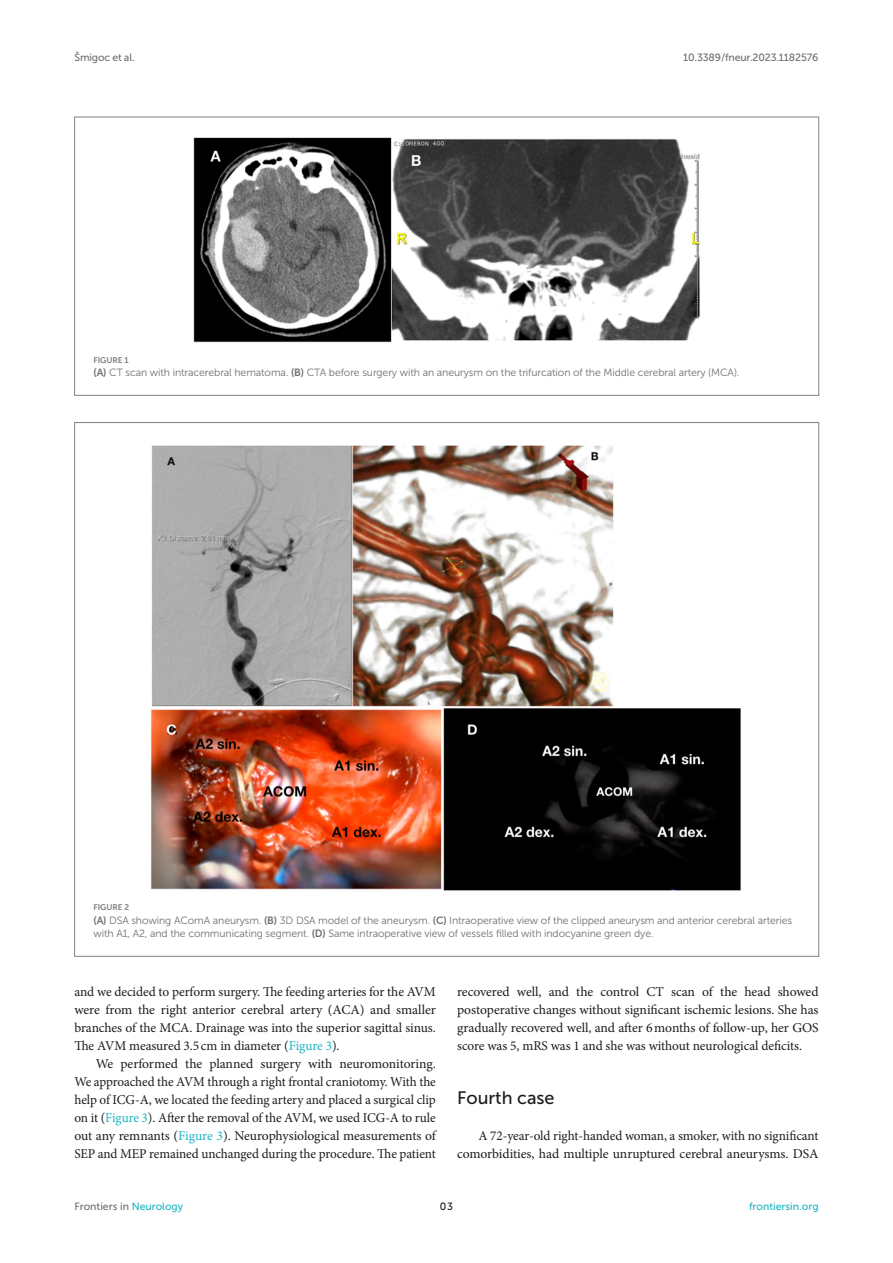
<style>
.page{position:relative;width:893px;height:1263px;background:#fff}
.page>*{position:absolute;margin:0;border:0;box-sizing:border-box;transform-origin:0 0}
.HEAD_2{font:18px "Museo Sans 500";color:#1b1c1b}
.TEXT{font:13.5px/18px "Minion Pro";letter-spacing:-.005em;color:#1b1c1b;text-align:justify}
.TEXT_FLUSH{font:13.5px/18px "Minion Pro";letter-spacing:-.005em;color:#1b1c1b;text-align:justify}
.FIG_LEG{font:10.5px/13.5px "Museo Sans 300";letter-spacing:-.01em;color:#706f70}
.t1{font:10.5px "Museo Sans 500";letter-spacing:-.015em;color:#706f70}
.t2{font:10.5px "Museo Sans 500";color:#1db5c3}
.t3{font:10.5px "Museo Sans 500";color:#1b1c1b}
.FIG_HD{font:8.25px "Museo Sans 700";letter-spacing:-.01em;color:#7e7f7f}
.s1{font-family:"Museo Sans 700"}
.s2{color:#1db5c3}
</style>
<div class="page">
<img style="left:193px;top:137px;width:507px;height:206px">
<img style="left:150px;top:445px;width:591px;height:446px">
<p class="t1" style="left:74px;top:51px;width:62px">Šmigoc et al.</p>
<p class="t1" style="left:683px;top:51px;width:137px">10.3389/fneur.2023.1182576</p>
<p class="FIG_HD" style="left:94px;top:355px;width:37px">FIGURE 1</p>
<p class="FIG_LEG" style="left:94px;top:366px;width:647px"><span class="s1">(A)</span> CT scan with intracerebral hematoma. <span class="s1">(B)</span> CTA before surgery with an aneurysm on the trifurcation of the Middle cerebral artery (MCA).</p>
<p class="FIG_HD" style="left:94px;top:903px;width:37px">FIGURE 2</p>
<p class="FIG_LEG" style="left:94px;top:913px;width:700px"><span class="s1">(A)</span> DSA showing AComA aneurysm. <span class="s1">(B)</span> 3D DSA model of the aneurysm. <span class="s1">(C)</span> Intraoperative view of the clipped aneurysm and anterior cerebral arteries with A1, A2, and the communicating segment. <span class="s1">(D)</span> Same intraoperative view of vessels filled with indocyanine green dye.</p>
<p class="TEXT_FLUSH" style="left:74px;top:983px;width:363px">and we decided to perform surgery. The feeding arteries for the AVM were from the right anterior cerebral artery (ACA) and smaller branches of the MCA. Drainage was into the superior sagittal sinus.<br>The AVM measured 3.5cm in diameter (<span class="s2">Figure 3</span>).</p>
<p class="TEXT" style="left:74px;top:1055px;width:363px;text-indent:21px">We performed the planned surgery with neuromonitoring.<br>We approached the AVM through a right frontal craniotomy. With the help of ICG-A, we located the feeding artery and placed a surgical clip on it (<span class="s2">Figure 3</span>). After the removal of the AVM, we used ICG-A to rule out any remnants (<span class="s2">Figure 3</span>). Neurophysiological measurements of SEP and MEP remained unchanged during the procedure. The patient</p>
<p class="TEXT" style="left:457px;top:983px;width:363px">recovered well, and the control CT scan of the head showed postoperative changes without significant ischemic lesions. She has gradually recovered well, and after 6months of follow-up, her GOS score was 5, mRS was 1 and she was without neurological deficits.</p>
<p class="HEAD_2" style="left:457px;top:1088px;width:99px">Fourth case</p>
<p class="TEXT_FLUSH" style="left:457px;top:1127px;width:363px;text-align:right">A 72-year-old right-handed woman, a smoker, with no significant comorbidities, had multiple unruptured cerebral aneurysms. DSA</p>
<p class="t1" style="left:74px;top:1200px;width:110px">Frontiers in <span class="s2">Neurology</span></p>
<p class="t3" style="left:440px;top:1200px;width:15px">03</p>
<p class="t2" style="left:749px;top:1200px;width:71px">frontiersin.org</p>
</div>
